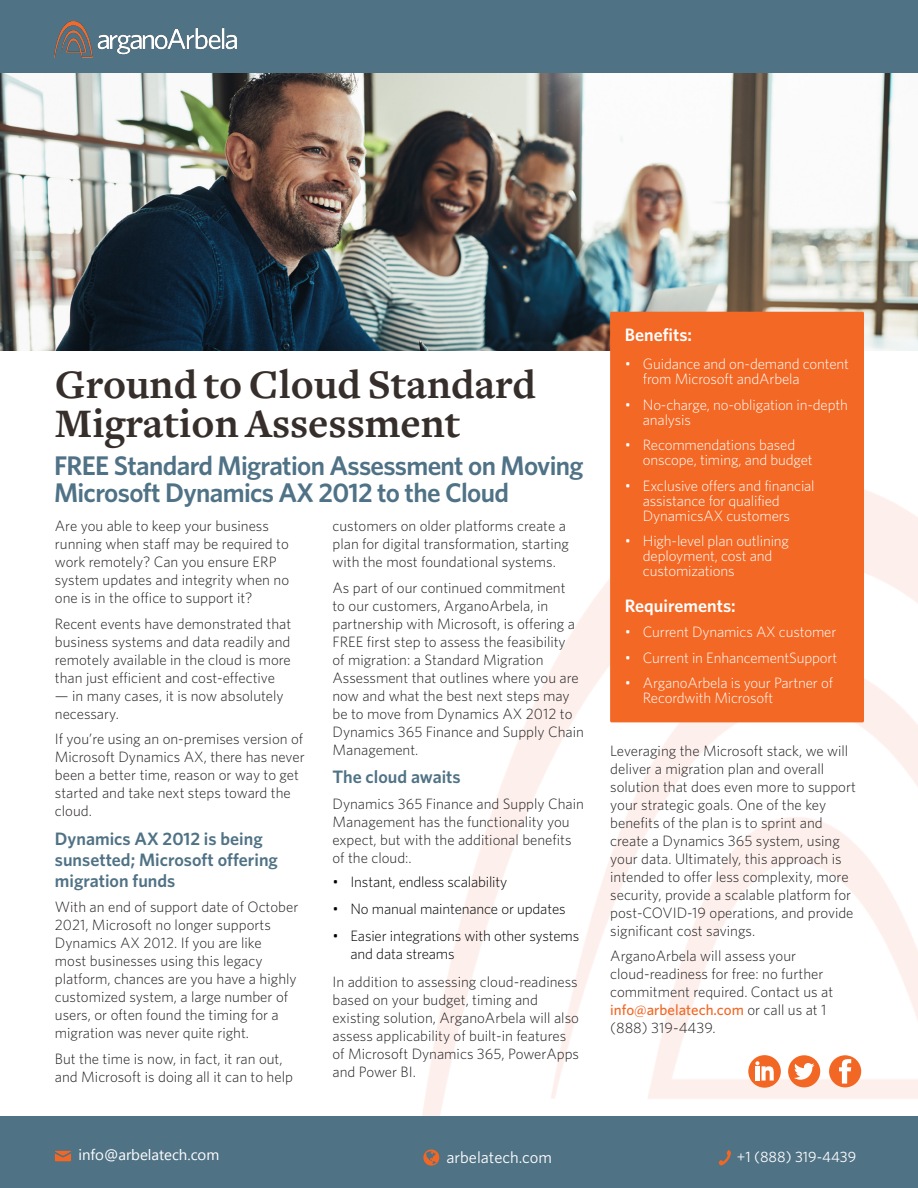
<style>
.page{position:relative;width:918px;height:1188px;background:#fff}
.page>*{position:absolute;margin:0;border:0;box-sizing:border-box;transform-origin:0 0}
.Heading_Bold_24_28pt{font:700 42px/39px "Freight Text";color:#362e2b}
.Sub-Header{font:600 27px/27px "Whitney";letter-spacing:-.025em;color:#4f7286}
.Section_Header{font:600 18px/21px "Whitney";color:#507285}
.Section_Header-2{font:600 18px "Whitney";color:#fff}
.t1{font:16.5px "Whitney";color:#fff}
.body{font:300 15px/18px "Whitney";color:#231f20}
.t2{font:300 15px/15px "Whitney";letter-spacing:-.01em;color:#fff}
.t3{font:300 15px/18px "Whitney";letter-spacing:-.01em;color:#000}
.t4{font:15px "Segoe UI";color:#fff}
.t5{font:15px "Whitney";color:#fff}
.s1{font-weight:500;color:#f26724}
</style>
<div class="page">
<img style="left:422px;top:489px;width:496px;height:627px">
<div style="left:0;top:1116px;width:918px;height:72px;background:#507285"></div>
<div style="left:0;top:0;width:918px;height:74px;background:#507285"></div>
<svg style="left:718px;top:1150px;width:13px;height:16px"></svg>
<svg style="left:423px;top:1149px;width:16px;height:17px"></svg>
<img style="left:54px;top:21px;width:182px;height:37px">
<svg style="left:55px;top:1151px;width:16px;height:10px"></svg>
<img style="left:0;top:74px;width:918px;height:277px">
<div style="left:610px;top:312px;width:254px;height:410px;background:#f36824;border-radius:2px"></div>
<div style="left:748px;top:1055px;width:33px;height:33px;background:#f26724;border-radius:50%"></div>
<svg style="left:755px;top:1061px;width:19px;height:20px"></svg>
<div style="left:829px;top:1055px;width:32px;height:32px;background:#f26724;border-radius:50%"></div>
<svg style="left:839px;top:1059px;width:12px;height:25px"></svg>
<div style="left:788px;top:1055px;width:32px;height:32px;background:#f26724;border-radius:50%"></div>
<svg style="left:794px;top:1063px;width:20px;height:17px"></svg>
<p class="Section_Header-2" style="left:625px;top:323px;width:69px">Benefits:</p>
<p class="Heading_Bold_24_28pt" style="left:55px;top:366px;width:483px">Ground to Cloud Standard<br>Migration Assessment</p>
<p class="t2" style="left:643px;top:356px;width:208px;text-indent:-18px">• Guidance and on-demand content from Microsoft andArbela</p>
<p class="t2" style="left:643px;top:397px;width:207px;text-indent:-18px">• No-charge, no-obligation in-depth analysis</p>
<p class="t2" style="left:643px;top:437px;width:171px;text-indent:-18px">• Recommendations based onscope, timing, and budget</p>
<p class="t2" style="left:643px;top:478px;width:173px;text-indent:-18px">• Exclusive offers and financial assistance for qualified<br>DynamicsAX customers</p>
<p class="t2" style="left:643px;top:533px;width:148px;text-indent:-18px">• High-level plan outlining deployment, cost and customizations</p>
<p class="Sub-Header" style="left:54px;top:451px;width:531px">FREE Standard Migration Assessment on Moving<br>Microsoft Dynamics AX 2012 to the Cloud</p>
<p class="body" style="left:55px;top:517px;width:236px">Are you able to keep your business running when staff may be required to work remotely? Can you ensure ERP system updates and integrity when no one is in the office to support it?</p>
<p class="body" style="left:55px;top:614px;width:238px;text-align:justify">Recent events have demonstrated that business systems and data readily and remotely available in the cloud is more than just efficient and cost-effective</p>
<p class="body" style="left:55px;top:686px;width:230px">— in many cases, it is now absolutely necessary.</p>
<p class="body" style="left:55px;top:730px;width:251px">If you’re using an on-premises version of<br>Microsoft Dynamics AX, there has never been a better time, reason or way to get started and take next steps toward the cloud.</p>
<p class="Section_Header" style="left:55px;top:828px;width:225px">Dynamics AX 2012 is being sunsetted; Microsoft offering migration funds</p>
<p class="body" style="left:55px;top:898px;width:245px">With an end of support date of October 2021, Microsoft no longer supports Dynamics AX 2012. If you are like<br>most businesses using this legacy platform, chances are you have a highly customized system, a large number of users, or often found the timing for a migration was never quite right.</p>
<p class="body" style="left:55px;top:1049px;width:240px">But the time is now, in fact, it ran out, and Microsoft is doing all it can to help</p>
<p class="body" style="left:333px;top:517px;width:238px">customers on older platforms create a plan for digital transformation, starting with the most foundational systems.</p>
<p class="body" style="left:333px;top:578px;width:253px">As part of our continued commitment<br>to our customers, ArganoArbela, in partnership with Microsoft, is offering a FREE first step to assess the feasibility<br>of migration: a Standard Migration Assessment that outlines where you are now and what the best next steps may be to move from Dynamics AX 2012 to Dynamics 365 Finance and Supply Chain Management.</p>
<p class="Section_Header" style="left:333px;top:766px;width:130px">The cloud awaits</p>
<p class="body" style="left:333px;top:794px;width:253px">Dynamics 365 Finance and Supply Chain<br>Management has the functionality you expect, but with the additional benefits of the cloud:.</p>
<p class="t3" style="left:333px;top:872px;width:176px">• Instant, endless scalability</p>
<p class="t3" style="left:333px;top:899px;width:235px">• No manual maintenance or updates</p>
<p class="t3" style="left:351px;top:926px;width:230px;text-indent:-18px">• Easier integrations with other systems and data streams</p>
<p class="body" style="left:333px;top:973px;width:248px">In addition to assessing cloud-readiness based on your budget, timing and existing solution, ArganoArbela will also assess applicability of built-in features of Microsoft Dynamics 365, PowerApps and Power BI.</p>
<p class="Section_Header-2" style="left:625px;top:594px;width:112px">Requirements:</p>
<p class="t2" style="left:625px;top:624px;width:213px">• Current Dynamics AX customer</p>
<p class="t2" style="left:625px;top:650px;width:214px">• Current in EnhancementSupport</p>
<p class="t2" style="left:643px;top:675px;width:192px;text-indent:-18px">• ArganoArbela is your Partner of<br>Recordwith Microsoft</p>
<p class="body" style="left:610px;top:741px;width:247px">Leveraging the Microsoft stack, we will deliver a migration plan and overall solution that does even more to support your strategic goals. One of the key benefits of the plan is to sprint and create a Dynamics 365 system, using your data. Ultimately, this approach is intended to offer less complexity, more security, provide a scalable platform for post-COVID-19 operations, and provide significant cost savings.</p>
<p class="body" style="left:610px;top:947px;width:224px">ArganoArbela will assess your cloud-readiness for free: no further commitment required. Contact us at <span class="s1">info@arbelatech.com</span> or call us at 1 (888) 319-4439.</p>
<p class="t4" style="left:78px;top:1143px;width:142px">info@arbelatech.com</p>
<p class="t1" style="left:446px;top:1146px;width:107px">arbelatech.com</p>
<p class="t5" style="left:737px;top:1146px;width:121px">+1 (888) 319-4439</p>
</div>
